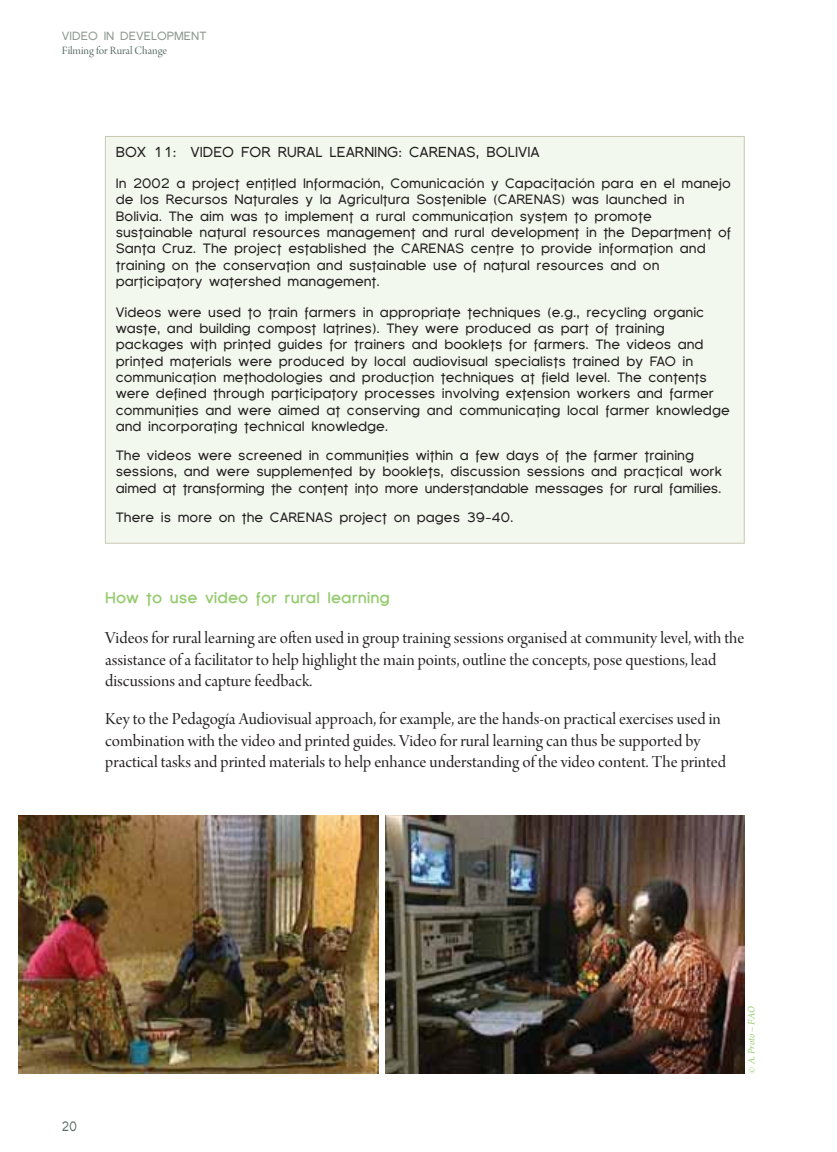
<style>
.page{position:relative;width:837px;height:1152px;background:#fff}
.page>*{position:absolute;margin:0;border:0;box-sizing:border-box;transform-origin:0 0}
.t1{font:17.85px/21.3px "Arno Pro Display";color:#231f20}
.t2{font:700 15.3px "Florencesans";color:#95cb6f}
.t3{font:14.4px "Florencesans";color:#231f20}
.t4{font:13.5px/16.2px "Florencesans";color:#231f20}
.t5{font:13.5px "Florencesans";color:#576c63;scale:.8 1}
.t6{font:11.85px "Arno Pro Display";color:#576c63}
.t7{font:11.85px "Florencesans";color:#8e9891}
.t8{font:italic 10.2px "Arno Pro";color:#95cb6f}
.s1{font-family:"Arno Pro Display";font-style:normal}
</style>
<div class="page">
<div style="left:105px;top:136px;width:639px;height:407px;background:#f2f8ed"></div>
<img style="left:19px;top:815px;width:359px;height:258px">
<img style="left:385px;top:815px;width:359px;height:258px">
<p class="t7" style="left:62px;top:31px;width:146px">VIDEO IN DEVELOPMENT</p>
<p class="t6" style="left:62px;top:45px;width:107px">Filming for Rural Change</p>
<p class="t3" style="left:116px;top:147px;width:426px">BOX 11: VIDEO FOR RURAL LEARNING: CARENAS, BOLIVIA</p>
<p class="t4" style="left:116px;top:177px;width:617px">In 2002 a project entitled Información, Comunicación y Capacitación para en el manejo de los Recursos Naturales y la Agricultura Sostenible (CARENAS) was launched in Bolivia. The aim was to implement a rural communication system to promote sustainable natural resources management and rural development in the Department of Santa Cruz. The project established the CARENAS centre to provide information and training on the conservation and sustainable use of natural resources and on participatory watershed management.</p>
<p class="t4" style="left:116px;top:305px;width:615px">Videos were used to train farmers in appropriate techniques (e.g., recycling organic waste, and building compost latrines). They were produced as part of training packages with printed guides for trainers and booklets for farmers. The videos and printed materials were produced by local audiovisual specialists trained by FAO in communication methodologies and production techniques at field level. The contents were defined through participatory processes involving extension workers and farmer communities and were aimed at conserving and communicating local farmer knowledge and incorporating technical knowledge.</p>
<p class="t4" style="left:116px;top:448px;width:608px">The videos were screened in communities within a few days of the farmer training sessions, and were supplemented by booklets, discussion sessions and practical work aimed at transforming the content into more understandable messages for rural families.</p>
<p class="t4" style="left:116px;top:510px;width:399px">There is more on the CARENAS project on pages 39-40.</p>
<p class="t2" style="left:105px;top:591px;width:286px">How to use video for rural learning</p>
<p class="t1" style="left:105px;top:629px;width:641px">Videos for rural learning are often used in group training sessions organised at community level, with the assistance of a facilitator to help highlight the main points, outline the concepts, pose questions, lead discussions and capture feedback.</p>
<p class="t1" style="left:105px;top:710px;width:622px">Key to the Pedagogía Audiovisual approach, for example, are the hands-on practical exercises used in combination with the video and printed guides. Video for rural learning can thus be supported by practical tasks and printed materials to help enhance understanding of the video content. The printed</p>
<p class="t5" style="left:62px;top:1121px;width:20px">20</p>
<p class="t8" style="left:747px;top:1073px;width:69px;rotate:-90deg"><span class="s1">©</span> A. Proto – FAO</p>
</div>
